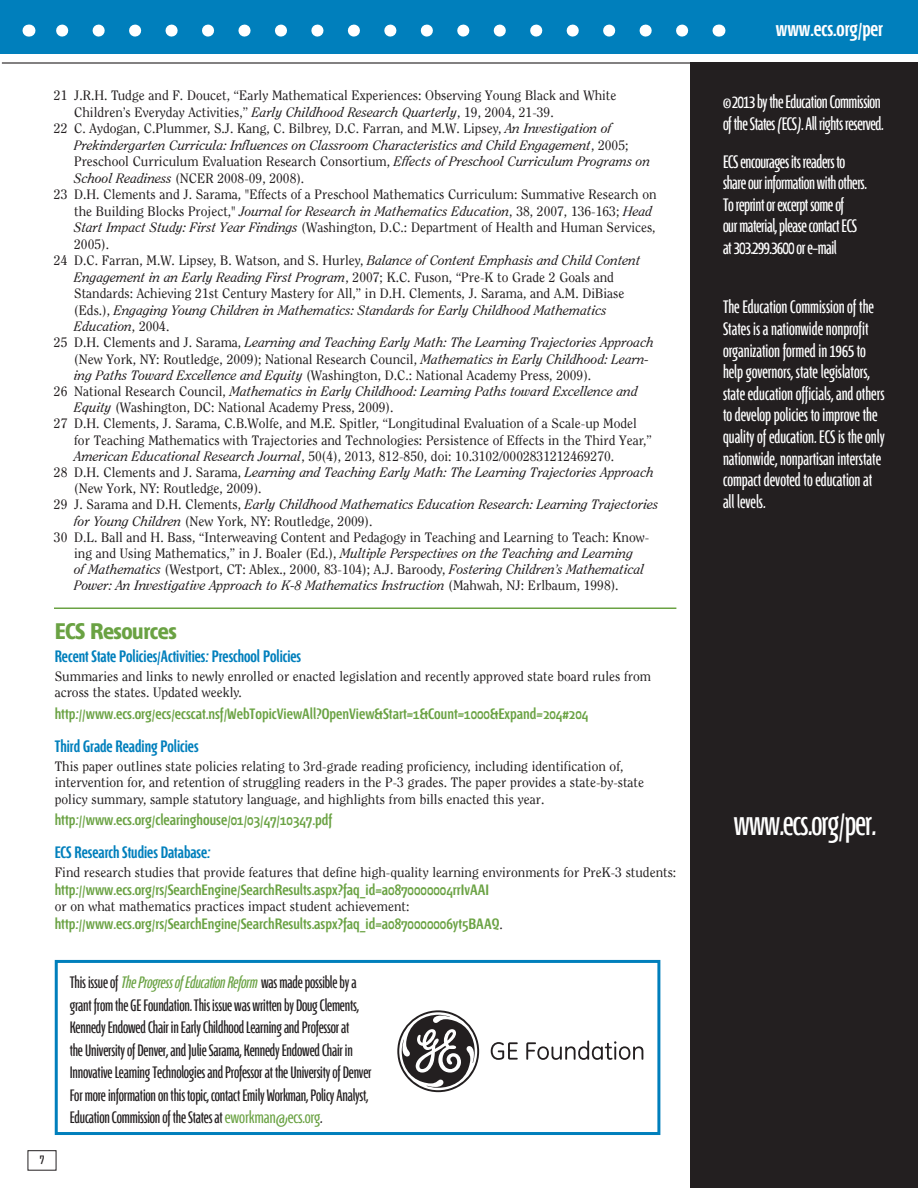
<style>
.page{position:relative;width:918px;height:1188px;background:#fff}
.page>*{position:absolute;margin:0;border:0;box-sizing:border-box;transform-origin:0 0}
.t1{font:34.5px "Fontana ND Gg";letter-spacing:-.02em;color:#fff}
.t2{font:700 22.5px "Fontana ND Ee Os F";letter-spacing:-.02em;color:#6aa243}
.t3{font:600 21px "Fontana ND Gg";color:#fff}
.t4{font:18px/21.6px "Fontana ND Gg";color:#fff}
.t5{font:18px/21.6px "Fontana ND Gg";letter-spacing:-.02em;color:#fff}
.t6{font:16.5px/22.5px "Fontana ND Gg";letter-spacing:-.01em;color:#231f20}
.t7{font:600 16.5px "Fontana ND Gg";color:#007fbc}
.t8{font:600 15px "Fontana ND Ee Os F";color:#6aa243}
.t9{font:13.5px/16.2px "Clearface S Si";color:#231f20}
.t10{font:italic 13.5px "Clearface S Si";color:#231f20}
.t11{font:13.5px "Fontana ND Gg";color:#231f20}
.s1{font-style:italic}
.s2{font-style:normal}
.s3{font-family:"Clearface S Si";font-weight:400;font-size:13.5px;color:#231f20}
.s4{font-style:italic;color:#6aa243}
.s5{font-family:"Fontana ND Ee Os F";color:#6aa243}
</style>
<div class="page">
<div style="left:0;top:0;width:918px;height:54px;background:#007fbc"></div>
<hr style="left:2px;top:62px;width:916px;height:2px;background:#231f20">
<svg style="left:56px;top:25px;width:626px;height:12px"></svg>
<svg style="left:718px;top:25px;width:1px;height:12px"></svg>
<svg style="left:28px;top:25px;width:1px;height:12px"></svg>
<div style="left:28px;top:1150px;width:28px;height:20px;border:1px solid #231f20"></div>
<div style="left:690px;top:62px;width:228px;height:1126px;background:#231f20"></div>
<div style="left:55px;top:960px;width:605px;height:175px;border:3px solid #007fbc"></div>
<svg style="left:397px;top:1010px;width:82px;height:82px"></svg>
<svg style="left:491px;top:1042px;width:27px;height:18px"></svg>
<svg style="left:526px;top:1041px;width:117px;height:19px"></svg>
<hr style="left:54px;top:608px;width:622px;height:1px;background:#6aa243">
<p class="t9" style="left:54px;top:88px;width:564px">21 J.R.H. Tudge and F. Doucet, “Early Mathematical Experiences: Observing Young Black and White</p>
<p class="t9" style="left:74px;top:105px;width:481px">Children’s Everyday Activities,” <span class="s1">Early Childhood Research Quarterly</span>, 19, 2004, 21-39.</p>
<p class="t9" style="left:54px;top:121px;width:559px">22 C. Aydogan, C.Plummer, S.J. Kang, C. Bilbrey, D.C. Farran, and M.W. Lipsey, <span class="s1">An Investigation of</span></p>
<p class="t10" style="left:74px;top:139px;width:556px">Prekindergarten Curricula: Influences on Classroom Characteristics and Child Engagement<span class="s2">, 2005;</span></p>
<p class="t9" style="left:74px;top:154px;width:578px">Preschool Curriculum Evaluation Research Consortium, <span class="s1">Effects of Preschool Curriculum Programs on</span></p>
<p class="t9" style="left:74px;top:171px;width:232px"><span class="s1">School Readiness</span> (NCER 2008-09, 2008).</p>
<p class="t9" style="left:54px;top:187px;width:604px">23 D.H. Clements and J. Sarama, "Effects of a Preschool Mathematics Curriculum: Summative Research on</p>
<p class="t10" style="left:74px;top:205px;width:580px"><span class="s2">the Building Blocks Project,"</span> Journal for Research in Mathematics Education<span class="s2">, 38, 2007, 136-163;</span> Head</p>
<p class="t9" style="left:74px;top:220px;width:583px"><span class="s1">Start Impact Study: First Year Findings</span> (Washington, D.C.: Department of Health and Human Services,</p>
<p class="t9" style="left:74px;top:237px;width:36px">2005).</p>
<p class="t9" style="left:54px;top:253px;width:588px">24 D.C. Farran, M.W. Lipsey, B. Watson, and S. Hurley, <span class="s1">Balance of Content Emphasis and Child Content</span></p>
<p class="t10" style="left:74px;top:271px;width:541px">Engagement in an Early Reading First Program<span class="s2">, 2007; K.C. Fuson, “Pre-K to Grade 2 Goals and</span></p>
<p class="t9" style="left:74px;top:286px;width:552px">Standards: Achieving 21st Century Mastery for All,” in D.H. Clements, J. Sarama, and A.M. DiBiase</p>
<p class="t10" style="left:74px;top:304px;width:534px"><span class="s2">(Eds.),</span> Engaging Young Children in Mathematics: Standards for Early Childhood Mathematics</p>
<p class="t10" style="left:74px;top:321px;width:97px">Education<span class="s2">, 2004.</span></p>
<p class="t10" style="left:54px;top:337px;width:601px"><span class="s2">25 D.H. Clements and J. Sarama,</span> Learning and Teaching Early Math: The Learning Trajectories Approach</p>
<p class="t9" style="left:74px;top:352px;width:576px">(New York, NY: Routledge, 2009); National Research Council, <span class="s1">Mathematics in Early Childhood: Learn-</span></p>
<p class="t9" style="left:74px;top:368px;width:519px"><span class="s1">ing Paths Toward Excellence and Equity</span> (Washington, D.C.: National Academy Press, 2009).</p>
<p class="t10" style="left:54px;top:386px;width:585px"><span class="s2">26 National Research Council,</span> Mathematics in Early Childhood: Learning Paths toward Excellence and</p>
<p class="t9" style="left:74px;top:400px;width:321px"><span class="s1">Equity</span> (Washington, DC: National Academy Press, 2009).</p>
<p class="t9" style="left:54px;top:416px;width:585px">27 D.H. Clements, J. Sarama, C.B.Wolfe, and M.E. Spitler, “Longitudinal Evaluation of a Scale-up Model</p>
<p class="t9" style="left:74px;top:433px;width:579px">for Teaching Mathematics with Trajectories and Technologies: Persistence of Effects in the Third Year,”</p>
<p class="t9" style="left:74px;top:449px;width:542px"><span class="s1">American Educational Research Journal</span>, 50(4), 2013, 812-850, doi: 10.3102/0002831212469270.</p>
<p class="t10" style="left:54px;top:467px;width:601px"><span class="s2">28 D.H. Clements and J. Sarama,</span> Learning and Teaching Early Math: The Learning Trajectories Approach</p>
<p class="t9" style="left:74px;top:481px;width:189px">(New York, NY: Routledge, 2009).</p>
<p class="t10" style="left:54px;top:499px;width:606px"><span class="s2">29 J. Sarama and D.H. Clements,</span> Early Childhood Mathematics Education Research: Learning Trajectories</p>
<p class="t9" style="left:74px;top:514px;width:300px"><span class="s1">for Young Children</span> (New York, NY: Routledge, 2009).</p>
<p class="t9" style="left:54px;top:530px;width:597px">30 D.L. Ball and H. Bass, “Interweaving Content and Pedagogy in Teaching and Learning to Teach: Know-</p>
<p class="t10" style="left:74px;top:548px;width:560px"><span class="s2">ing and Using Mathematics,” in J. Boaler (Ed.),</span> Multiple Perspectives on the Teaching and Learning</p>
<p class="t9" style="left:74px;top:562px;width:572px"><span class="s1">of Mathematics</span> (Westport, CT: Ablex., 2000, 83-104); A.J. Baroody, <span class="s1">Fostering Children’s Mathematical</span></p>
<p class="t10" style="left:74px;top:580px;width:546px">Power: An Investigative Approach to K-8 Mathematics Instruction <span class="s2">(Mahwah, NJ: Erlbaum, 1998).</span></p>
<h2 class="t2" style="left:55px;top:621px;width:123px">ECS Resources</h2>
<p class="t7" style="left:55px;top:648px;width:248px">Recent State Policies/Activities: Preschool Policies</p>
<p class="t9" style="left:55px;top:669px;width:598px">Summaries and links to newly enrolled or enacted legislation and recently approved state board rules from across the states. Updated weekly.</p>
<p class="t8" style="left:55px;top:706px;width:535px">http://www.ecs.org/ecs/ecscat.nsf/WebTopicViewAll?OpenView&amp;Start=1&amp;Count=1000&amp;Expand=204#204</p>
<p class="t7" style="left:55px;top:738px;width:145px">Third Grade Reading Policies</p>
<p class="t9" style="left:55px;top:759px;width:591px">This paper outlines state policies relating to 3rd-grade reading proficiency, including identification of, intervention for, and retention of struggling readers in the P-3 grades. The paper provides a state-by-state policy summary, sample statutory language, and highlights from bills enacted this year.</p>
<p class="t8" style="left:55px;top:813px;width:279px">http://www.ecs.org/clearinghouse/01/03/47/10347.pdf</p>
<p class="t7" style="left:55px;top:844px;width:157px">ECS Research Studies Database:</p>
<p class="t9" style="left:55px;top:865px;width:623px">Find research studies that provide features that define high-quality learning environments for PreK-3 students:</p>
<p class="t8" style="left:55px;top:883px;width:436px">http://www.ecs.org/rs/SearchEngine/SearchResults.aspx?faq_id=a0870000004rrIvAAI</p>
<p class="t9" style="left:55px;top:900px;width:356px">or on what mathematics practices impact student achievement:</p>
<p class="t8" style="left:55px;top:917px;width:450px">http://www.ecs.org/rs/SearchEngine/SearchResults.aspx?faq_id=a0870000006yt5BAAQ<span class="s3">.</span></p>
<p class="t11" style="left:40px;top:1153px;width:6px">7</p>
<p class="t6" style="left:70px;top:972px;width:303px">This issue of <span class="s4">TheProgressof EducationReform</span> was made possible by a grant from the GE Foundation. This issue was written by Doug Clements, Kennedy Endowed Chair in Early Childhood Learning and Professor at<br>the University of Denver, and Julie Sarama, Kennedy Endowed Chair in Innovative Learning Technologies and Professor at the University of Denver For more information on this topic, contact Emily Workman, Policy Analyst, Education Commission of the States at <span class="s5">eworkman@ecs.org</span>.</p>
<h3 class="t3" style="left:776px;top:19px;width:109px">www.ecs.org/per</h3>
<h3 class="t5" style="left:723px;top:92px;width:162px">© 2013 by the Education Commission of the States (ECS). All rights reserved.</h3>
<h3 class="t5" style="left:723px;top:152px;width:145px">ECS encourages its readers to share our information with others.<br>To reprint or excerpt some of<br>our material, please contact ECS at 303.299.3600 or e-mail</h3>
<p class="t4" style="left:723px;top:297px;width:163px">The Education Commission of the<br>States is a nationwide nonprofit organization formed in 1965 to help governors, state legislators, state education officials, and others to develop policies to improve the quality of education. ECS is the only nationwide, nonpartisan interstate compact devoted to education at all levels.</p>
<h1 class="t1" style="left:734px;top:807px;width:144px">www.ecs.org/per.</h1>
</div>
